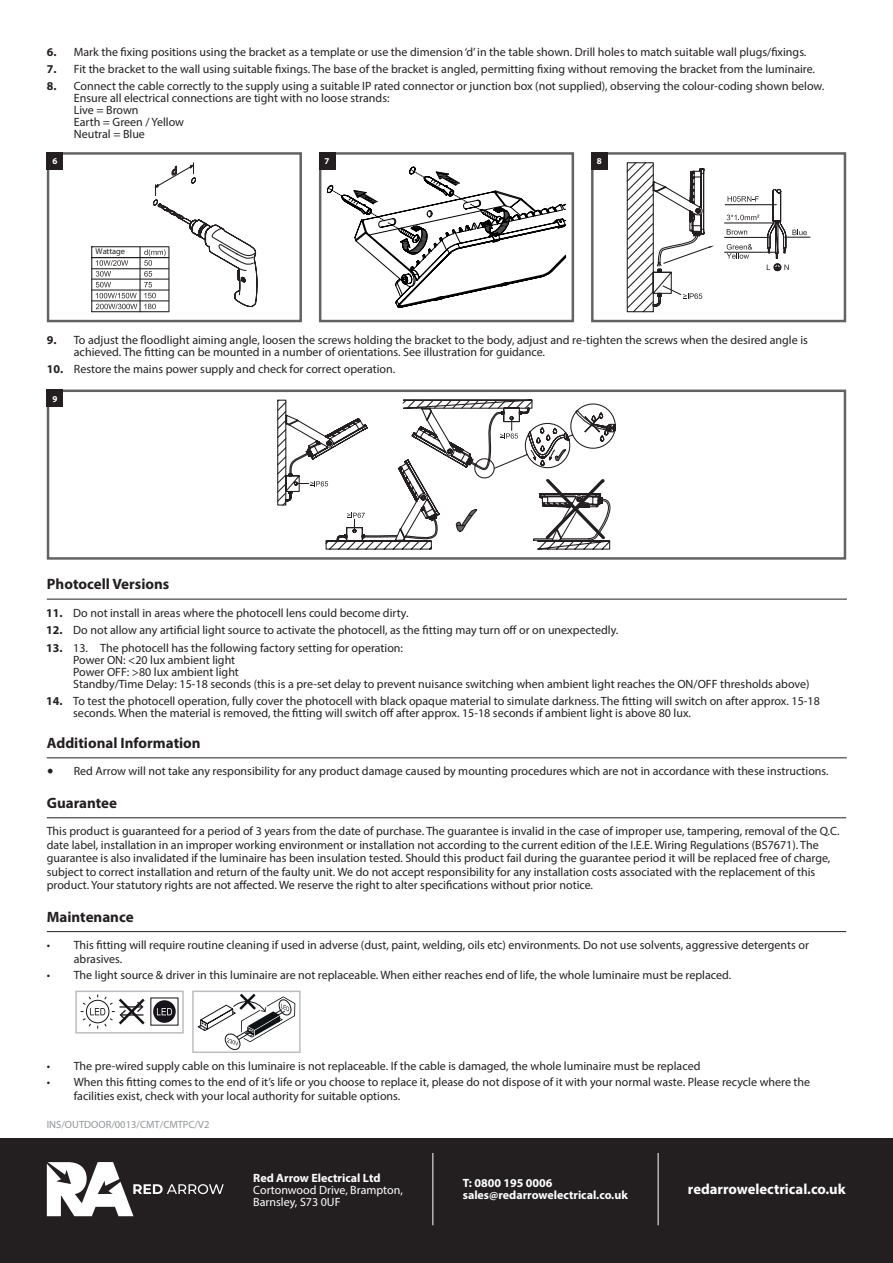
<style>
.page{position:relative;width:893px;height:1263px;background:#fff}
.page>*{position:absolute;margin:0;border:0;box-sizing:border-box;transform-origin:0 0}
.t1{font:700 15px "Myriad Pro";color:#231f20}
.t2{font:700 14.7px "Myriad Pro";color:#fff}
.t3{font:12px/12px "Myriad Pro";color:#231f20}
.t4{font:700 12px "Myriad Pro";color:#fff}
.t5{font:12px/12px "Myriad Pro";color:#fff}
.t6{font:10.5px "Myriad Pro";color:#939598}
._3__BODY_COPY{font:700 9px "Myriad Pro";color:#fff}
.t7{font:8.4px "Myriad Pro";color:#231f20}
.s1{font-weight:700}
.s2{font-family:"Minion Pro";font-size:18px}
</style>
<div class="page">
<hr style="left:47px;top:757px;width:800px;height:1px;background:#231f20">
<hr style="left:47px;top:817px;width:799px;height:1px;background:#231f20">
<hr style="left:47px;top:931px;width:799px;height:1px;background:#231f20">
<svg style="left:153px;top:1000px;width:23px;height:23px"></svg>
<svg style="left:81px;top:994px;width:64px;height:34px"></svg>
<div style="left:75px;top:990px;width:109px;height:43px;border:2px solid #bcbdc0"></div>
<svg style="left:198px;top:994px;width:97px;height:56px"></svg>
<div style="left:192px;top:990px;width:109px;height:63px;border:2px solid #bcbdc0"></div>
<div style="left:0;top:1139px;width:893px;height:124px;background:#231f20"></div>
<hr style="left:658px;top:1153px;width:1px;height:72px;background:#fff">
<hr style="left:432px;top:1153px;width:1px;height:72px;background:#fff">
<svg style="left:47px;top:1162px;width:177px;height:54px"></svg>
<hr style="left:47px;top:599px;width:800px;height:1px;background:#231f20">
<div style="left:47px;top:152px;width:255px;height:170px;border:2px solid #636366"></div>
<div style="left:47px;top:152px;width:16px;height:17px;background:#231f20"></div>
<svg style="left:91px;top:162px;width:167px;height:151px"></svg>
<hr style="left:168px;top:247px;width:1px;height:65px;background:#231f20">
<div style="left:319px;top:152px;width:255px;height:170px;border:2px solid #636366"></div>
<div style="left:319px;top:152px;width:16px;height:17px;background:#231f20"></div>
<svg style="left:327px;top:167px;width:239px;height:141px"></svg>
<div style="left:591px;top:152px;width:255px;height:170px;border:2px solid #636366"></div>
<div style="left:591px;top:152px;width:16px;height:17px;background:#231f20"></div>
<svg style="left:626px;top:152px;width:184px;height:171px"></svg>
<div style="left:47px;top:390px;width:799px;height:170px;border:2px solid #636366"></div>
<div style="left:47px;top:390px;width:16px;height:17px;background:#231f20"></div>
<svg style="left:325px;top:542px;width:286px;height:8px"></svg>
<svg style="left:277px;top:389px;width:339px;height:153px"></svg>
<p class="t3" style="left:47px;top:46px;width:761px"><span class="s1">6.</span> Mark the fixing positions using the bracket as a template or use the dimension ‘d’ in the table shown. Drill holes to match suitable wall plugs/fixings.</p>
<p class="t3" style="left:47px;top:63px;width:770px"><span class="s1">7.</span> Fit the bracket to the wall using suitable fixings. The base of the bracket is angled, permitting fixing without removing the bracket from the luminaire.</p>
<p class="t3" style="left:74px;top:80px;width:752px;text-indent:-27px"><span class="s1">8.</span> Connect the cable correctly to the supply using a suitable IP rated connector or junction box (not supplied), observing the colour-coding shown below.<br>Ensure all electrical connections are tight with no loose strands:<br>Live = Brown<br>Earth = Green / Yellow<br>Neutral = Blue</p>
<p class="_3__BODY_COPY" style="left:52px;top:155px;width:6px">6</p>
<p class="t7" style="left:96px;top:246px;width:31px">Wattage</p>
<p class="_3__BODY_COPY" style="left:325px;top:155px;width:6px">7</p>
<p class="_3__BODY_COPY" style="left:597px;top:155px;width:6px">8</p>
<p class="t3" style="left:74px;top:334px;width:736px;text-indent:-27px"><span class="s1">9.</span> To adjust the floodlight aiming angle, loosen the screws holding the bracket to the body, adjust and re-tighten the screws when the desired angle is achieved. The fitting can be mounted in a number of orientations. See illustration for guidance.</p>
<p class="t3" style="left:47px;top:363px;width:350px"><span class="s1">10.</span> Restore the mains power supply and check for correct operation.</p>
<p class="_3__BODY_COPY" style="left:52px;top:393px;width:6px">9</p>
<p class="t1" style="left:47px;top:574px;width:124px">Photocell Versions</p>
<p class="t3" style="left:46px;top:607px;width:364px"><span class="s1">11.</span> Do not install in areas where the photocell lens could become dirty.</p>
<p class="t3" style="left:46px;top:624px;width:574px"><span class="s1">12.</span> Do not allow any artificial light source to activate the photocell, as the fitting may turn off or on unexpectedly.</p>
<p class="t3" style="left:73px;top:641px;width:738px;text-indent:-27px"><span class="s1">13.</span> 13. The photocell has the following factory setting for operation:<br>Power ON: &lt;20 lux ambient light<br>Power OFF: &gt;80 lux ambient light<br>Standby/Time Delay: 15-18 seconds (this is a pre-set delay to prevent nuisance switching when ambient light reaches the ON/OFF thresholds above)</p>
<p class="t3" style="left:73px;top:695px;width:748px;text-indent:-27px"><span class="s1">14.</span> To test the photocell operation, fully cover the photocell with black opaque material to simulate darkness. The fitting will switch on after approx. 15-18 seconds. When the material is removed, the fitting will switch off after approx. 15-18 seconds if ambient light is above 80 lux.</p>
<p class="t1" style="left:47px;top:733px;width:155px">Additional Information</p>
<p class="t3" style="left:47px;top:765px;width:783px"><span class="s2">•</span> Red Arrow will not take any responsibility for any product damage caused by mounting procedures which are not in accordance with these instructions.</p>
<p class="t1" style="left:47px;top:793px;width:72px">Guarantee</p>
<p class="t3" style="left:47px;top:824px;width:794px;line-height:13.5px">This product is guaranteed for a period of 3 years from the date of purchase. The guarantee is invalid in the case of improper use, tampering, removal of the Q.C. date label, installation in an improper working environment or installation not according to the current edition of the I.E.E. Wiring Regulations (BS7671). The guarantee is also invalidated if the luminaire has been insulation tested. Should this product fail during the guarantee period it will be replaced free of charge, subject to correct installation and return of the faulty unit. We do not accept responsibility for any installation costs associated with the replacement of this product. Your statutory rights are not affected. We reserve the right to alter specifications without prior notice.</p>
<p class="t1" style="left:47px;top:907px;width:88px">Maintenance</p>
<p class="t3" style="left:74px;top:938px;width:737px;line-height:13.5px;text-indent:-27px">• This fitting will require routine cleaning if used in adverse (dust, paint, welding, oils etc) environments. Do not use solvents, aggressive detergents or abrasives.</p>
<p class="t3" style="left:47px;top:969px;width:686px">• The light source &amp; driver in this luminaire are not replaceable. When either reaches end of life, the whole luminaire must be replaced.</p>
<p class="t3" style="left:47px;top:1059px;width:655px">• The pre-wired supply cable on this luminaire is not replaceable. If the cable is damaged, the whole luminaire must be replaced</p>
<p class="t3" style="left:74px;top:1075px;width:738px;line-height:13.5px;text-indent:-27px">• When this fitting comes to the end of it’s life or you choose to replace it, please do not dispose of it with your normal waste. Please recycle where the facilities exist, check with your local authority for suitable options.</p>
<p class="t6" style="left:47px;top:1118px;width:164px">INS/OUTDOOR/0013/CMT/CMTPC/V2</p>
<p class="t4" style="left:253px;top:1170px;width:129px">Red Arrow Electrical Ltd</p>
<p class="t5" style="left:253px;top:1183px;width:151px">Cortonwood Drive, Brampton,<br>Barnsley, S73 0UF</p>
<p class="t2" style="left:688px;top:1179px;width:159px">redarrowelectrical.co.uk</p>
<p class="t4" style="left:463px;top:1175px;width:91px">T: 0800 195 0006</p>
<p class="t4" style="left:463px;top:1187px;width:167px">sales@redarrowelectrical.co.uk</p>
</div>
